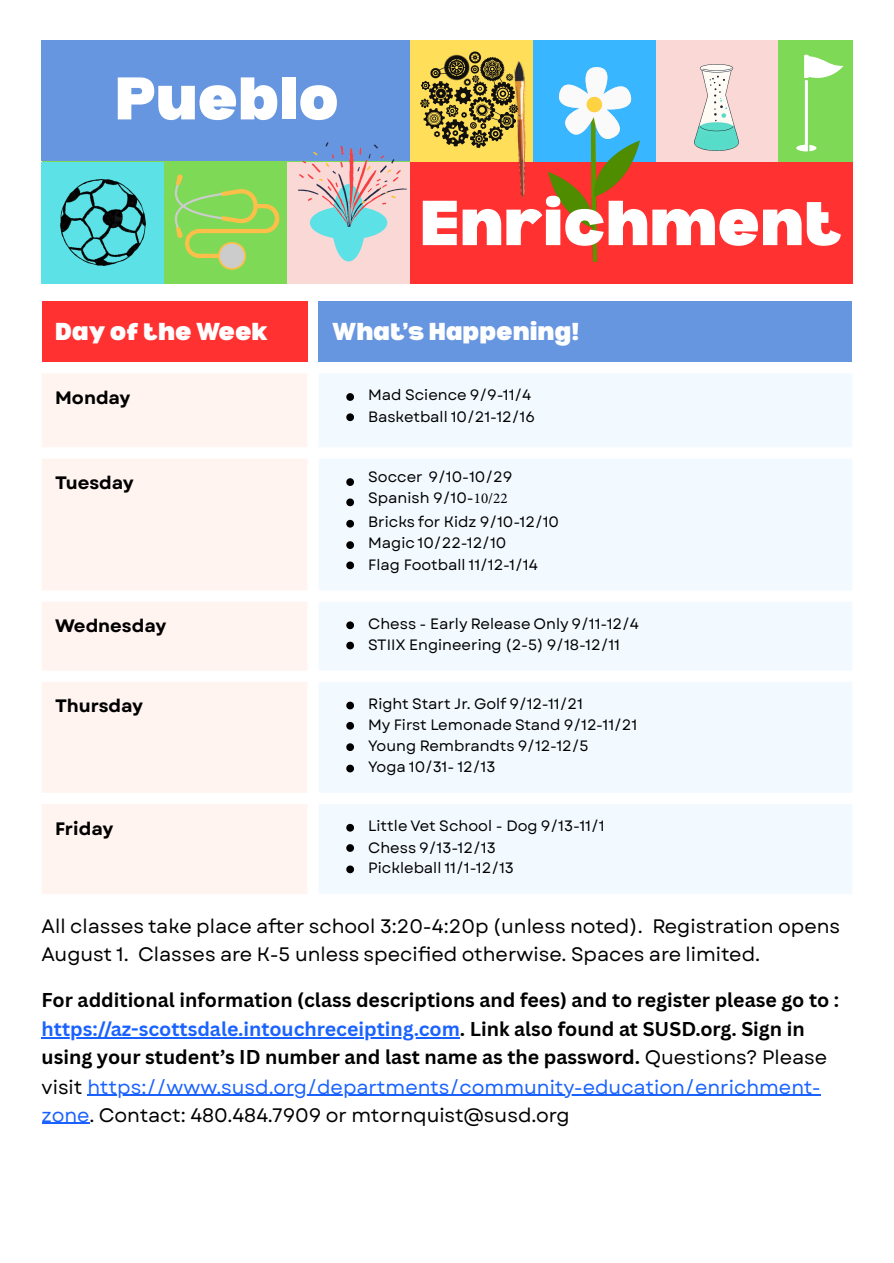
<style>
.page{position:relative;width:894px;height:1263px;background:#fff}
.page>*{position:absolute;margin:0;border:0;box-sizing:border-box;transform-origin:0 0}
.t1{font:900 62.1px "Bernoru";color:#fff}
.t2{font:900 58.8px "Bernoru";color:#fff}
.t3{font:900 24px "Bernoru";color:#fff}
.t4{font:700 19.5px/28.7px "Canva Sans";color:#000}
.t5{font:19.5px/28.2px "Garet";color:#000}
.t6{font:700 18px "Garet";color:#000}
.t7{font:15px/21.3px "Garet";color:#000}
.s1{font-family:"Minion Pro"}
.s2{color:#1a62ff}
.s3{font-family:"Garet";font-weight:400}
.s4{font-family:"Garet";font-weight:400;color:#1a62ff}
</style>
<div class="page">
<hr style="left:42px;top:1037px;width:418px;height:1px;background:#1a62ff">
<hr style="left:87px;top:1095px;width:733px;height:1px;background:#1a62ff">
<hr style="left:42px;top:1123px;width:47px;height:1px;background:#1a62ff">
<div style="left:42px;top:40px;width:810px;height:244px;background:#7ed957"></div>
<div style="left:42px;top:40px;width:367px;height:121px;background:#6696df"></div>
<div style="left:410px;top:162px;width:442px;height:122px;background:#ff3131"></div>
<div style="left:287px;top:162px;width:122px;height:122px;background:#fad8d6"></div>
<div style="left:42px;top:162px;width:122px;height:122px;background:#5ce1e6"></div>
<div style="left:655px;top:40px;width:122px;height:122px;background:#fad8d6"></div>
<div style="left:532px;top:40px;width:123px;height:122px;background:#38b6ff"></div>
<div style="left:410px;top:40px;width:122px;height:122px;background:#ffde59"></div>
<svg style="left:310px;top:226px;width:77px;height:35px"></svg>
<img style="left:518px;top:61px;width:8px;height:137px">
<img style="left:61px;top:179px;width:84px;height:87px">
<img style="left:694px;top:65px;width:44px;height:85px">
<img style="left:298px;top:142px;width:108px;height:84px">
<svg style="left:174px;top:174px;width:105px;height:96px"></svg>
<img style="left:548px;top:67px;width:91px;height:195px">
<svg style="left:796px;top:55px;width:47px;height:96px"></svg>
<svg style="left:420px;top:51px;width:98px;height:97px"></svg>
<div style="left:42px;top:302px;width:265px;height:60px;background:#ff3131"></div>
<div style="left:318px;top:302px;width:534px;height:60px;background:#6796e0"></div>
<svg style="left:42px;top:374px;width:265px;height:520px;fill:#fff4f0"></svg>
<svg style="left:319px;top:374px;width:533px;height:520px;fill:#f3faff"></svg>
<svg style="left:346px;top:393px;width:8px;height:8px"></svg>
<svg style="left:346px;top:413px;width:8px;height:8px"></svg>
<svg style="left:346px;top:478px;width:8px;height:8px"></svg>
<svg style="left:346px;top:498px;width:8px;height:8px"></svg>
<svg style="left:346px;top:520px;width:8px;height:8px"></svg>
<svg style="left:346px;top:541px;width:8px;height:8px"></svg>
<svg style="left:346px;top:561px;width:8px;height:8px"></svg>
<svg style="left:346px;top:621px;width:8px;height:8px"></svg>
<svg style="left:346px;top:642px;width:8px;height:7px"></svg>
<svg style="left:346px;top:702px;width:8px;height:7px"></svg>
<svg style="left:346px;top:722px;width:8px;height:8px"></svg>
<svg style="left:346px;top:743px;width:8px;height:8px"></svg>
<svg style="left:346px;top:765px;width:8px;height:7px"></svg>
<svg style="left:346px;top:824px;width:8px;height:8px"></svg>
<svg style="left:346px;top:844px;width:8px;height:8px"></svg>
<svg style="left:346px;top:865px;width:8px;height:8px"></svg>
<p class="t2" style="left:115px;top:65px;width:225px">Pueblo</p>
<p class="t1" style="left:419px;top:187px;width:423px">Enrichment</p>
<p class="t3" style="left:55px;top:317px;width:214px">Day of the Week</p>
<p class="t3" style="left:332px;top:317px;width:248px">What’s Happening!</p>
<p class="t6" style="left:55px;top:384px;width:77px">Monday</p>
<p class="t7" style="left:368px;top:385px;width:165px">Mad Science 9/9-11/4</p>
<p class="t7" style="left:368px;top:406px;width:168px">Basketball 10/21-12/16</p>
<p class="t6" style="left:55px;top:470px;width:80px">Tuesday</p>
<p class="t7" style="left:368px;top:466px;width:146px">Soccer 9/10-10/29<br>Spanish 9/10-<span class="s1">10/22</span></p>
<p class="t7" style="left:368px;top:511px;width:192px">Bricks for Kidz 9/10-12/10</p>
<p class="t7" style="left:368px;top:533px;width:140px">Magic 10/22-12/10</p>
<p class="t7" style="left:368px;top:554px;width:171px">Flag Football 11/12-1/14</p>
<p class="t6" style="left:55px;top:613px;width:113px">Wednesday</p>
<p class="t7" style="left:368px;top:613px;width:272px">Chess - Early Release Only 9/11-12/4</p>
<p class="t7" style="left:368px;top:634px;width:253px">STIIX Engineering (2-5) 9/18-12/11</p>
<p class="t6" style="left:55px;top:693px;width:89px">Thursday</p>
<p class="t7" style="left:368px;top:693px;width:216px">Right Start Jr. Golf 9/12-11/21</p>
<p class="t7" style="left:368px;top:714px;width:270px">My First Lemonade Stand 9/12-11/21</p>
<p class="t7" style="left:368px;top:735px;width:222px">Young Rembrandts 9/12-12/5</p>
<p class="t7" style="left:368px;top:756px;width:129px">Yoga 10/31- 12/13</p>
<p class="t6" style="left:55px;top:815px;width:60px">Friday</p>
<p class="t7" style="left:368px;top:815px;width:238px">Little Vet School - Dog 9/13-11/1</p>
<p class="t7" style="left:368px;top:837px;width:129px">Chess 9/13-12/13</p>
<p class="t7" style="left:368px;top:857px;width:147px">Pickleball 11/1-12/13</p>
<p class="t5" style="left:42px;top:912px;width:799px">All classes take place after school 3:20-4:20p (unless noted). Registration opens<br>August 1. Classes are K-5 unless specified otherwise. Spaces are limited.</p>
<p class="t4" style="left:42px;top:985px;width:798px">For additional information (class descriptions and fees) and to register please go to : <span class="s2">https://az-scottsdale.intouchreceipting.com</span>. Link also found at SUSD.org. Sign in using your student’s ID number and last name as the password. <span class="s3">Questions? Please visit</span> <span class="s4">https://www.susd.org/departments/community-education/enrichment&shy;zone</span><span class="s3">. Contact: 480.484.7909 or mtornquist@susd.org</span></p>
</div>
